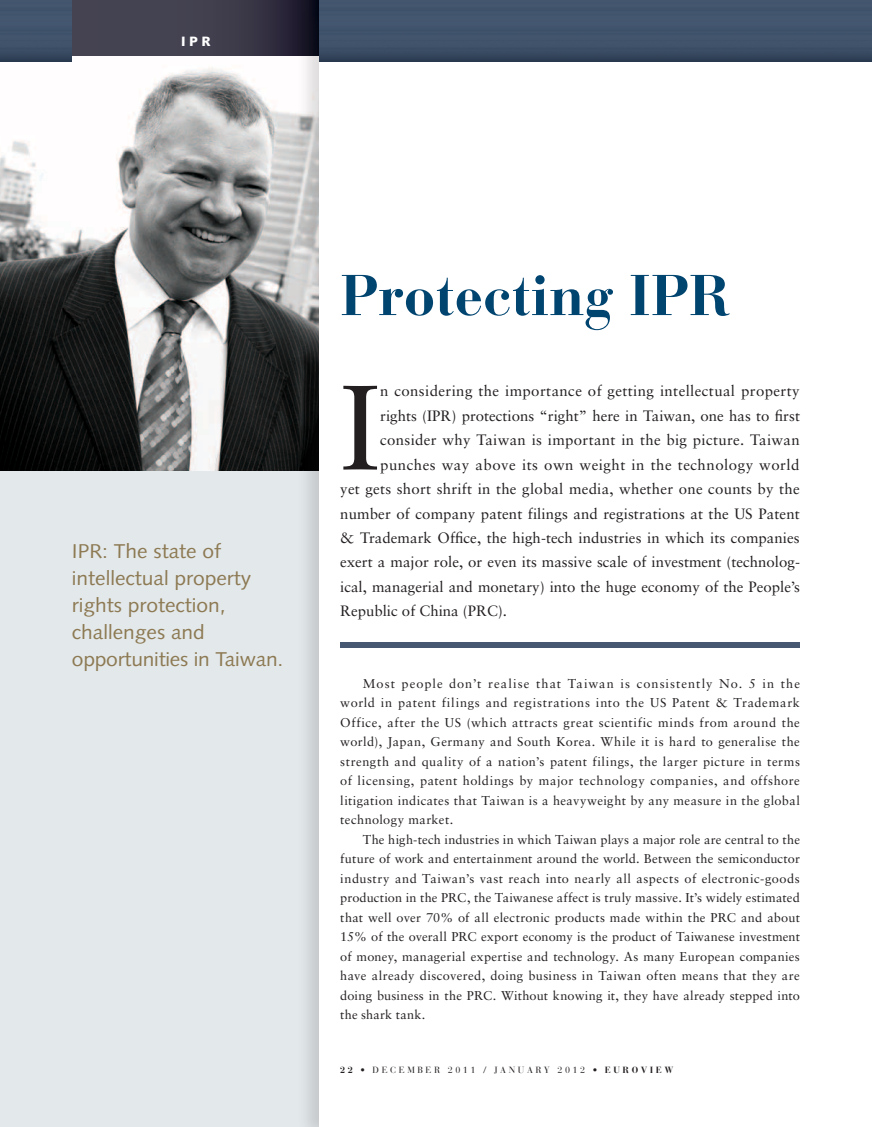
<style>
.page{position:relative;width:872px;height:1127px;background:#fff}
.page>*{position:absolute;margin:0;border:0;box-sizing:border-box;transform-origin:0 0}
.t1{font:120.15px "Sabon";color:#231f20}
.t2{font:700 57px "Bauer Bodoni";color:#004470}
.t3{font:19.95px/27px "Syntax";color:#8d7a53;scale:1.05 1}
.t4{font:15px "Sabon";letter-spacing:.01em;color:#231f20}
.t5{font:15px "Sabon";letter-spacing:.035em;color:#231f20}
.t6{font:900 13.5px "Syntax";color:#fff}
.t7{font:12.75px/19.5px "Sabon";letter-spacing:.025em;color:#231f20;text-align:justify}
.t8{font:9px "Bauer Bodoni";letter-spacing:.285em;color:#231f20}
.s1{font-weight:700}
</style>
<div class="page">
<div style="left:0;top:0;width:320px;height:1127px;background:#e3e8eb"></div>
<img style="left:0;top:55px;width:296px;height:416px">
<div style="left:72px;top:0;width:248px;height:55px;background:linear-gradient(to right,#51505d,#242133)"></div>
<img style="left:0;top:0;width:72px;height:62px">
<div style="left:296px;top:6px;width:576px;height:1121px;background:#231f20;opacity:.15"></div>
<div style="left:320px;top:30px;width:552px;height:1097px;background:#fff"></div>
<img style="left:320px;top:0;width:552px;height:62px">
<div style="left:340px;top:642px;width:460px;height:5px;background:#455771"></div>
<p class="t6" style="left:181px;top:34px;width:30px">IPR</p>
<h3 class="t3" style="left:72px;top:538px;width:203px">IPR: The state of intellectual property rights protection, challenges and opportunities in Taiwan.</h3>
<h2 class="t2" style="left:340px;top:261px;width:391px">Protecting IPR</h2>
<h1 class="t1" style="left:340px;top:356px;width:41px">I</h1>
<p class="t4" style="left:380px;top:382px;width:421px">n considering the importance of getting intellectual property</p>
<p class="t4" style="left:380px;top:406px;width:421px">rights (IPR) protections “right” here in Taiwan, one has to first</p>
<p class="t4" style="left:380px;top:431px;width:421px">consider why Taiwan is important in the big picture. Taiwan</p>
<p class="t5" style="left:380px;top:455px;width:421px">punches way above its own weight in the technology world</p>
<p class="t4" style="left:340px;top:480px;width:461px">yet gets short shrift in the global media, whether one counts by the</p>
<p class="t4" style="left:340px;top:504px;width:461px">number of company patent filings and registrations at the US Patent</p>
<p class="t4" style="left:340px;top:529px;width:461px">&amp; Trademark Office, the high-tech industries in which its companies</p>
<p class="t4" style="left:340px;top:553px;width:461px">exert a major role, or even its massive scale of investment (technolog-</p>
<p class="t4" style="left:340px;top:578px;width:461px">ical, managerial and monetary) into the huge economy of the People’s</p>
<p class="t4" style="left:340px;top:602px;width:168px">Republic of China (PRC).</p>
<p class="t7" style="left:340px;top:674px;width:461px;text-indent:23px">Most people don’t realise that Taiwan is consistently No. 5 in the world in patent filings and registrations into the US Patent &amp; Trademark Office, after the US (which attracts great scientific minds from around the world), Japan, Germany and South Korea. While it is hard to generalise the strength and quality of a nation’s patent filings, the larger picture in terms of licensing, patent holdings by major technology companies, and offshore litigation indicates that Taiwan is a heavyweight by any measure in the global technology market.</p>
<p class="t7" style="left:340px;top:829px;width:461px;text-indent:23px">The high-tech industries in which Taiwan plays a major role are central to the future of work and entertainment around the world. Between the semiconductor industry and Taiwan’s vast reach into nearly all aspects of electronic-goods production in the PRC, the Taiwanese affect is truly massive. It’s widely estimated that well over 70% of all electronic products made within the PRC and about 15% of the overall PRC export economy is the product of Taiwanese investment of money, managerial expertise and technology. As many European companies have already discovered, doing business in Taiwan often means that they are doing business in the PRC. Without knowing it, they have already stepped into the shark tank.</p>
<p class="t8" style="left:340px;top:1064px;width:335px"><span class="s1">22</span> • DECEMBER 2011 / JANUARY 2012 • <span class="s1">EUROVIEW</span></p>
</div>
